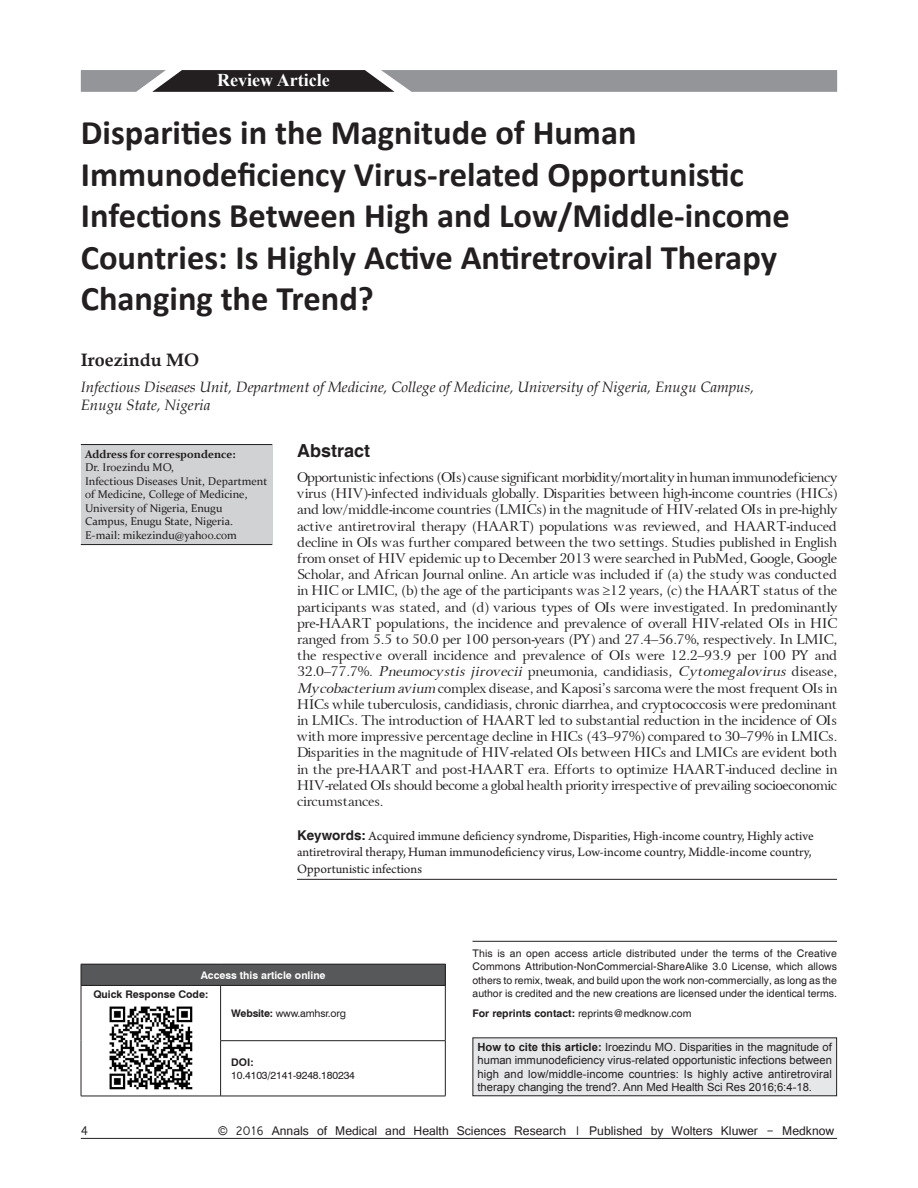
<style>
.page{position:relative;width:918px;height:1188px;background:#fff}
.page>*{position:absolute;margin:0;border:0;box-sizing:border-box;transform-origin:0 0}
.AT{font:700 34.5px/41.4px "Calibri";color:#231f20}
.AH{font:700 18px "Times New Roman";color:#fff}
.AU{font:700 18px "Book Antiqua";color:#231f20}
.ABSH{font:700 18px "Helvetica";color:#231f20}
.AFF{font:italic 15px/18px "Book Antiqua";color:#231f20}
.ABS{font:13.5px/16.2px "Array Normal";letter-spacing:-.005em;color:#231f20;text-align:justify}
.KWD{font:13.5px/16.2px "Arno Pro";color:#231f20}
.RF{font:13.5px "Vrinda";color:#231f20}
.HIS{font:11.25px/13.5px "Arial";color:#231f20;text-align:justify}
.ADD{font:11.25px/13.5px "Constantia";color:#231f20}
.OS{font:10.5px/13.5px "Helvetica";color:#231f20;text-align:justify}
.DOI{font:10.5px/12.6px "Swiss 721 BT";letter-spacing:-.015em;color:#231f20}
.AAO{font:700 10.5px "Swiss 721 BT";color:#fff}
.Web{font:10.5px "Swiss 721 BT";letter-spacing:-.015em;color:#231f20}
.QRC{font:700 10.5px "Swiss 721 BT";color:#231f20}
.s1{font-family:"Array";font-style:italic}
.s2{font-family:"Helvetica";font-weight:700}
.s3{font-weight:700}
</style>
<div class="page">
<hr style="left:81px;top:1138px;width:756px;height:1px;background:#231f20">
<div style="left:81px;top:444px;width:191px;height:101px;background:#d1d2d4"></div>
<hr style="left:81px;top:444px;width:191px;height:1px;background:#231f20">
<hr style="left:81px;top:544px;width:191px;height:1px;background:#231f20">
<hr style="left:297px;top:879px;width:540px;height:1px;background:#231f20">
<div style="left:81px;top:964px;width:364px;height:21px;background:#57585a"></div>
<svg style="left:445px;top:965px;width:1px;height:20px"></svg>
<hr style="left:81px;top:1096px;width:140px;height:1px;background:#231f20">
<hr style="left:445px;top:986px;width:1px;height:55px;background:#231f20">
<hr style="left:445px;top:1041px;width:1px;height:55px;background:#231f20">
<hr style="left:220px;top:986px;width:1px;height:55px;background:#231f20">
<hr style="left:220px;top:1040px;width:226px;height:1px;background:#231f20">
<hr style="left:220px;top:1041px;width:1px;height:55px;background:#231f20">
<hr style="left:81px;top:986px;width:1px;height:55px;background:#231f20">
<hr style="left:81px;top:1041px;width:1px;height:55px;background:#231f20">
<hr style="left:81px;top:964px;width:140px;height:1px;background:#231f20">
<svg style="left:81px;top:964px;width:1px;height:21px"></svg>
<hr style="left:221px;top:964px;width:225px;height:1px;background:#231f20">
<hr style="left:81px;top:985px;width:140px;height:1px;background:#231f20">
<hr style="left:221px;top:985px;width:225px;height:1px;background:#231f20">
<hr style="left:221px;top:1096px;width:225px;height:1px;background:#231f20">
<img style="left:109px;top:1006px;width:84px;height:84px">
<svg style="left:81px;top:70px;width:756px;height:22px;background:#79797b"></svg>
<hr style="left:472px;top:941px;width:365px;height:1px;background:#231f20">
<div style="left:473px;top:1038px;width:364px;height:58px;background:#e6e7e9"></div>
<div style="left:472px;top:1037px;width:365px;height:59px;border:1px solid #231f20"></div>
<p class="AH" style="left:217px;top:67px;width:114px">Review Article</p>
<p class="AT" style="left:81px;top:111px;width:711px">Disparities in the Magnitude of Human Immunodeficiency Virus-related Opportunistic Infections Between High and Low/Middle-income Countries: Is Highly Active Antiretroviral Therapy Changing the Trend?</p>
<p class="AU" style="left:81px;top:347px;width:120px">Iroezindu MO</p>
<p class="AFF" style="left:81px;top:378px;width:675px">Infectious Diseases Unit, Department of Medicine, College of Medicine, University of Nigeria, Enugu Campus,<br>Enugu State, Nigeria</p>
<p class="ABSH" style="left:297px;top:440px;width:75px">Abstract</p>
<p class="ABS" style="left:297px;top:468px;width:542px">Opportunistic infections (OIs) cause significant morbidity/mortality in human immunodeficiency virus (HIV)‑infected individuals globally. Disparities between high‑income countries (HICs) and low/middle‑income countries (LMICs) in the magnitude of HIV‑related OIs in pre-highly active antiretroviral therapy (HAART) populations was reviewed, and HAART‑induced decline in OIs was further compared between the two settings. Studies published in English from onset of HIV epidemic up to December 2013 were searched in PubMed, Google, Google Scholar, and African Journal online. An article was included if (a) the study was conducted in HIC or LMIC, (b) the age of the participants was ≥12 years, (c) the HAART status of the participants was stated, and (d) various types of OIs were investigated. In predominantly pre‑HAART populations, the incidence and prevalence of overall HIV‑related OIs in HIC ranged from 5.5 to 50.0 per 100 person‑years (PY) and 27.4–56.7%, respectively. In LMIC, the respective overall incidence and prevalence of OIs were 12.2–93.9 per 100 PY and 32.0–77.7%. <span class="s1">Pneumocystis jirovecii</span> pneumonia, candidiasis, <span class="s1">Cytomegalovirus</span> disease, <span class="s1">Mycobacterium avium</span> complex disease, and Kaposi’s sarcoma were the most frequent OIs in HICs while tuberculosis, candidiasis, chronic diarrhea, and cryptococcosis were predominant in LMICs. The introduction of HAART led to substantial reduction in the incidence of OIs with more impressive percentage decline in HICs (43–97%) compared to 30–79% in LMICs.<br>Disparities in the magnitude of HIV‑related OIs between HICs and LMICs are evident both in the pre‑HAART and post‑HAART era. Efforts to optimize HAART‑induced decline in HIV‑related OIs should become a global health priority irrespective of prevailing socioeconomic circumstances.</p>
<p class="KWD" style="left:297px;top:829px;width:518px"><span class="s2">Keywords:</span> Acquired immune deficiency syndrome, Disparities, High‑income country, Highly active antiretroviral therapy, Human immunodeficiency virus, Low‑income country, Middle‑income country,<br>Opportunistic infections</p>
<p class="ADD" style="left:85px;top:447px;width:184px"><span class="s3">Address for correspondence:<br></span>Dr. Iroezindu MO,<br>Infectious Diseases Unit, Department of Medicine, College of Medicine,<br>University of Nigeria, Enugu<br>Campus, Enugu State, Nigeria.<br>E‑mail: mikezindu@yahoo.com</p>
<p class="AAO" style="left:201px;top:968px;width:126px">Access this article online</p>
<p class="QRC" style="left:93px;top:987px;width:116px">Quick Response Code:</p>
<p class="Web" style="left:231px;top:1006px;width:116px"><span class="s3">Website:</span> www.amhsr.org</p>
<p class="DOI" style="left:231px;top:1056px;width:125px"><span class="s3">DOI:<br></span>10.4103/2141-9248.180234</p>
<p class="OS" style="left:472px;top:947px;width:366px">This is an open access article distributed under the terms of the Creative Commons Attribution‑NonCommercial‑ShareAlike 3.0 License, which allows others to remix, tweak, and build upon the work non‑commercially, as long as the author is credited and the new creations are licensed under the identical terms.</p>
<p class="OS" style="left:472px;top:1007px;width:220px"><span class="s3">For reprints contact:</span> reprints@medknow.com</p>
<p class="HIS" style="left:478px;top:1040px;width:356px"><span class="s3">How to cite this article:</span> Iroezindu MO. Disparities in the magnitude of human immunodeficiency virus-related opportunistic infections between high and low/middle-income countries: Is highly active antiretroviral therapy changing the trend?. Ann Med Health Sci Res 2016;6:4-18.</p>
<p class="RF" style="left:81px;top:1121px;width:9px">4</p>
<p class="RF" style="left:218px;top:1121px;width:617px">© 2016 Annals of Medical and Health Sciences Research | Published by Wolters Kluwer - Medknow</p>
</div>
